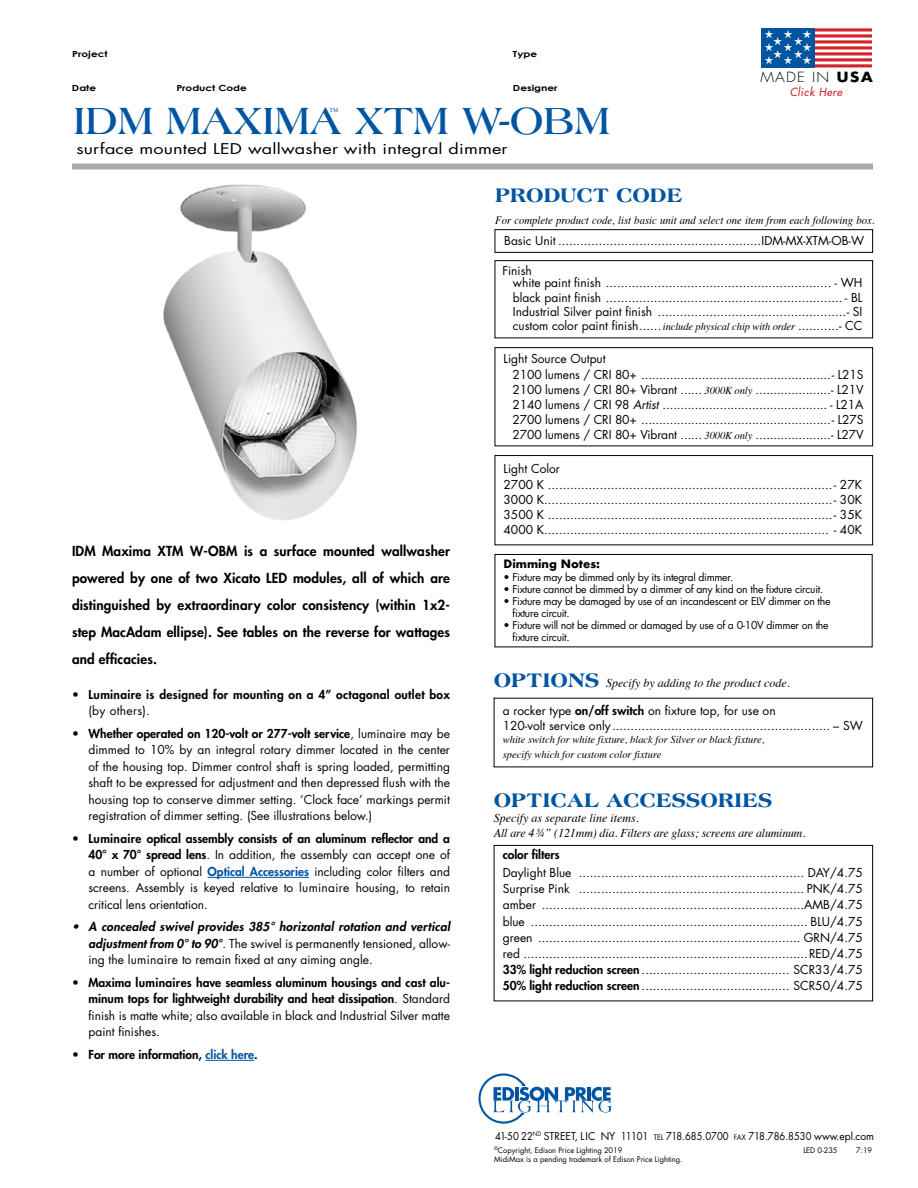
<style>
.page{position:relative;width:918px;height:1188px;background:#fff}
.page>*{position:absolute;margin:0;border:0;box-sizing:border-box;transform-origin:0 0}
.t1{font:700 40.65px "Americana";color:#0055a1}
.t2{font:800 21px "Americana";color:#0055a1}
.t3{font:14.4px "Futura";letter-spacing:.01em;color:#000;scale:1.25 1}
.t4{font:300 13.65px "Futura";letter-spacing:.08em;color:#000;scale:1.11 1}
.t5{font:800 13.5px/27px "Futura";letter-spacing:.01em;color:#000;text-align:justify}
.t6{font:12px/16.5px "Futura";color:#000;text-align:justify}
.t7{font:800 12px/16.5px "Futura";color:#000;text-align:justify}
.t8{font:italic 12px/15px "Times";color:#000}
.t9{font:800 12px "Futura";letter-spacing:.025em;color:#000}
.t10{font:12px "Futura";letter-spacing:.025em;color:#000}
.t11{font:italic 11.25px "Times";color:#000;scale:.95 1}
.t12{font:700 11.25px "Futura";color:#000}
.t13{font:italic 10.95px "Futura";letter-spacing:.05em;color:#d2232a}
.t14{font:10.65px/12.9px "Monotype Sorts";letter-spacing:.98em;color:#fff}
.t15{font:10.5px/12px "Futura";letter-spacing:-.025em;color:#000}
.t16{font:italic 10.5px/14.2px "Times";color:#000}
.t17{font:10.5px "Futura";color:#000;scale:.9 1}
.t18{font:700 9px "Americana";color:#0055a1}
.t19{font:700 8.4px "Century Gothic";color:#000;scale:1.25 1}
.t20{font:7.5px "Futura";color:#000}
.s1{font-weight:700}
.s2{font-family:"Times";font-style:italic;font-size:10.5px}
.s3{font-weight:800}
.s4{font-weight:800;color:#0055a1}
.s5{font-weight:800;font-style:italic}
.s6{font-weight:400}
.s7{color:#0055a1}
.s8{font-style:italic}
.s9{font-family:"Americana";font-weight:800;font-style:normal;font-size:21px;color:#0055a1}
.s10{font-size:7.35px}
</style>
<div class="page">
<img style="left:163px;top:184px;width:194px;height:336px">
<hr style="left:208px;top:877px;width:101px;height:1px;background:#0055a1">
<hr style="left:206px;top:1060px;width:48px;height:1px;background:#0055a1">
<svg style="left:478px;top:1073px;width:134px;height:51px"></svg>
<div style="left:495px;top:229px;width:378px;height:24px;border:1px solid #000"></div>
<div style="left:495px;top:260px;width:378px;height:78px;border:1px solid #000"></div>
<div style="left:494px;top:845px;width:379px;height:156px;border:1px solid #000"></div>
<div style="left:495px;top:455px;width:378px;height:90px;border:1px solid #000"></div>
<div style="left:495px;top:554px;width:378px;height:93px;border:1px solid #000"></div>
<div style="left:495px;top:347px;width:378px;height:99px;border:1px solid #000"></div>
<div style="left:72px;top:164px;width:801px;height:6px;background:#a7a9ac"></div>
<svg style="left:815px;top:28px;width:57px;height:4px"></svg>
<svg style="left:815px;top:34px;width:57px;height:4px"></svg>
<svg style="left:815px;top:40px;width:57px;height:4px"></svg>
<hr style="left:814px;top:46px;width:58px;height:3px;background:#d2232a">
<hr style="left:814px;top:52px;width:58px;height:3px;background:#d2232a">
<hr style="left:814px;top:58px;width:58px;height:3px;background:#d2232a">
<hr style="left:814px;top:64px;width:58px;height:3px;background:#d2232a">
<div style="left:761px;top:28px;width:54px;height:39px;background:#0055a1"></div>
<p class="t19" style="left:72px;top:49px;width:30px">Project</p>
<p class="t19" style="left:72px;top:82px;width:21px">Date</p>
<p class="t19" style="left:176px;top:82px;width:58px">Product Code</p>
<p class="t19" style="left:513px;top:82px;width:37px">Designer</p>
<p class="t19" style="left:513px;top:49px;width:21px">Type</p>
<h1 class="t1" style="left:74px;top:98px;width:538px">IDM MAXIMA XTM W-OBM</h1>
<p class="t3" style="left:77px;top:138px;width:346px">surface mounted LED wallwasher with integral dimmer</p>
<p class="t18" style="left:329px;top:106px;width:10px">™</p>
<p class="t14" style="left:765px;top:29px;width:29px">H H</p>
<p class="t14" style="left:773px;top:35px;width:10px">H<br>H</p>
<p class="t14" style="left:794px;top:35px;width:10px">H<br>H</p>
<p class="t14" style="left:765px;top:29px;width:48px;text-align:justify;text-indent:38px">H HHH HHH</p>
<p class="t13" style="left:790px;top:84px;width:54px">Click Here</p>
<p class="t4" style="left:760px;top:68px;width:103px">MADE IN <span class="s1">USA</span></p>
<h2 class="t2" style="left:495px;top:182px;width:189px">PRODUCT CODE</h2>
<p class="t11" style="left:495px;top:211px;width:401px">For complete product code, list basic unit and select one item from each following box.</p>
<p class="t6" style="left:504px;top:232px;width:361px">Basic Unit .......................................................IDM-MX-XTM-OB-W</p>
<p class="t6" style="left:513px;top:264px;width:351px;line-height:12.8px;text-indent:-10px">Finish<br>white paint finish ............................................................. - WH</p>
<p class="t6" style="left:513px;top:290px;width:351px;line-height:14.2px">black paint finish ................................................................ - BL Industrial Silver paint finish ...................................................- SI custom color paint finish......<span class="s2">include physical chip with order</span> ...........- CC</p>
<p class="t5" style="left:72px;top:537px;width:380px">IDM Maxima XTM W-OBM is a surface mounted wallwasher powered by one of two Xicato LED modules, all of which are distinguished by extraordinary color consistency (within 1x2- step MacAdam ellipse). See tables on the reverse for wattages and efficacies.</p>
<p class="t9" style="left:72px;top:686px;width:379px">• Luminaire is designed for mounting on a 4” octagonal outlet box</p>
<p class="t10" style="left:88px;top:702px;width:63px">(by others).</p>
<p class="t6" style="left:88px;top:725px;width:363px;text-indent:-16px"><span class="s3">• Whether operated on 120-volt or 277-volt service</span>, luminaire may be dimmed to 10% by an integral rotary dimmer located in the center of the housing top. Dimmer control shaft is spring loaded, permitting shaft to be expressed for adjustment and then depressed flush with the housing top to conserve dimmer setting. ‘Clock face’ markings permit registration of dimmer setting. (See illustrations below.)</p>
<p class="t6" style="left:88px;top:830px;width:363px;text-indent:-16px"><span class="s3">• Luminaire optical assembly consists of an aluminum reflector and a 40° x 70° spread lens</span>. In addition, the assembly can accept one of a number of optional <span class="s4">Optical Accessories</span> including color filters and screens. Assembly is keyed relative to luminaire housing, to retain critical lens orientation.</p>
<p class="t6" style="left:88px;top:918px;width:363px;text-indent:-16px"><span class="s5">• A concealed swivel provides 385° horizontal rotation and vertical adjustment from 0° to 90°</span>. The swivel is permanently tensioned, allow&shy;ing the luminaire to remain fixed at any aiming angle.</p>
<p class="t7" style="left:88px;top:974px;width:363px;text-indent:-16px">• Maxima luminaires have seamless aluminum housings and cast alu&shy;minum tops for lightweight durability and heat dissipation<span class="s6">. Standard finish is matte white; also available in black and Industrial Silver matte paint finishes.</span></p>
<p class="t7" style="left:72px;top:1046px;width:187px">• For more information, <span class="s7">click here</span>.</p>
<p class="t6" style="left:513px;top:350px;width:352px;text-indent:-9px">Light Source Output<br>2100 lumens / CRI 80+ .....................................................- L21S</p>
<p class="t6" style="left:513px;top:382px;width:353px;line-height:15px">2100 lumens / CRI 80+ Vibrant ...... <span class="s2">3000K only</span> .....................- L21V 2140 lumens / CRI 98 <span class="s8">Artist</span> .............................................. - L21A 2700 lumens / CRI 80+ .....................................................- L27S 2700 lumens / CRI 80+ Vibrant ...... <span class="s2">3000K only</span> .....................- L27V</p>
<p class="t6" style="left:504px;top:460px;width:360px">Light Color<br>2700 K .............................................................................- 27K</p>
<p class="t6" style="left:504px;top:492px;width:360px;line-height:15px">3000 K..............................................................................- 30K 3500 K .............................................................................- 35K 4000 K............................................................................. - 40K</p>
<p class="t12" style="left:504px;top:556px;width:98px">Dimming Notes:</p>
<p class="t15" style="left:504px;top:571px;width:231px">• Fixture may be dimmed only by its integral dimmer.</p>
<p class="t15" style="left:504px;top:583px;width:321px">• Fixture cannot be dimmed by a dimmer of any kind on the fixture circuit.</p>
<p class="t15" style="left:513px;top:595px;width:320px;text-indent:-9px">• Fixture may be damaged by use of an incandescent or ELV dimmer on the fixture circuit.</p>
<p class="t15" style="left:513px;top:619px;width:318px;text-indent:-9px">• Fixture will not be dimmed or damaged by use of a 0-10V dimmer on the fixture circuit.</p>
<p class="t8" style="left:494px;top:675px;width:298px"><span class="s9">OPTIONS</span> Specify by adding to the product code.</p>
<p class="t6" style="left:503px;top:703px;width:361px;line-height:15px">a rocker type <span class="s3">on/off switch</span> on fixture top, for use on<br>120-volt service only........................................................... – SW</p>
<p class="t16" style="left:503px;top:732px;width:263px">white switch for white fixture, black for Silver or black fixture, specify which for custom color fixture</p>
<h2 class="t2" style="left:494px;top:788px;width:280px">OPTICAL ACCESSORIES</h2>
<p class="t8" style="left:494px;top:810px;width:313px">Specify as separate line items.<br>All are 4 ¾” (121mm) dia. Filters are glass; screens are aluminum.</p>
<p class="t7" style="left:503px;top:846px;width:58px">color filters</p>
<p class="t6" style="left:503px;top:864px;width:362px">Daylight Blue ............................................................. DAY/4.75<br>Surprise Pink ............................................................. PNK/4.75 amber .......................................................................AMB/4.75 blue ........................................................................... BLU/4.75 green ....................................................................... GRN/4.75 red .............................................................................RED/4.75<br><span class="s3">33% light reduction screen</span> ........................................ SCR33/4.75<br><span class="s3">50% light reduction screen</span> ........................................ SCR50/4.75</p>
<p class="t17" style="left:495px;top:1128px;width:423px">41-50 22<sup>ND</sup> STREET, LIC NY 11101 <span class="s10">TEL</span> 718.685.0700 <span class="s10">FAX</span> 718.786.8530 www.epl.com</p>
<p class="t20" style="left:494px;top:1145px;width:130px"><sup>©</sup>Copyright, Edison Price Lighting 2019</p>
<p class="t20" style="left:803px;top:1145px;width:36px">LED 0-235</p>
<p class="t20" style="left:856px;top:1145px;width:18px">7:19</p>
<p class="t20" style="left:494px;top:1154px;width:190px">MidiMax is a pending trademark of Edison Price Lighting.</p>
</div>
